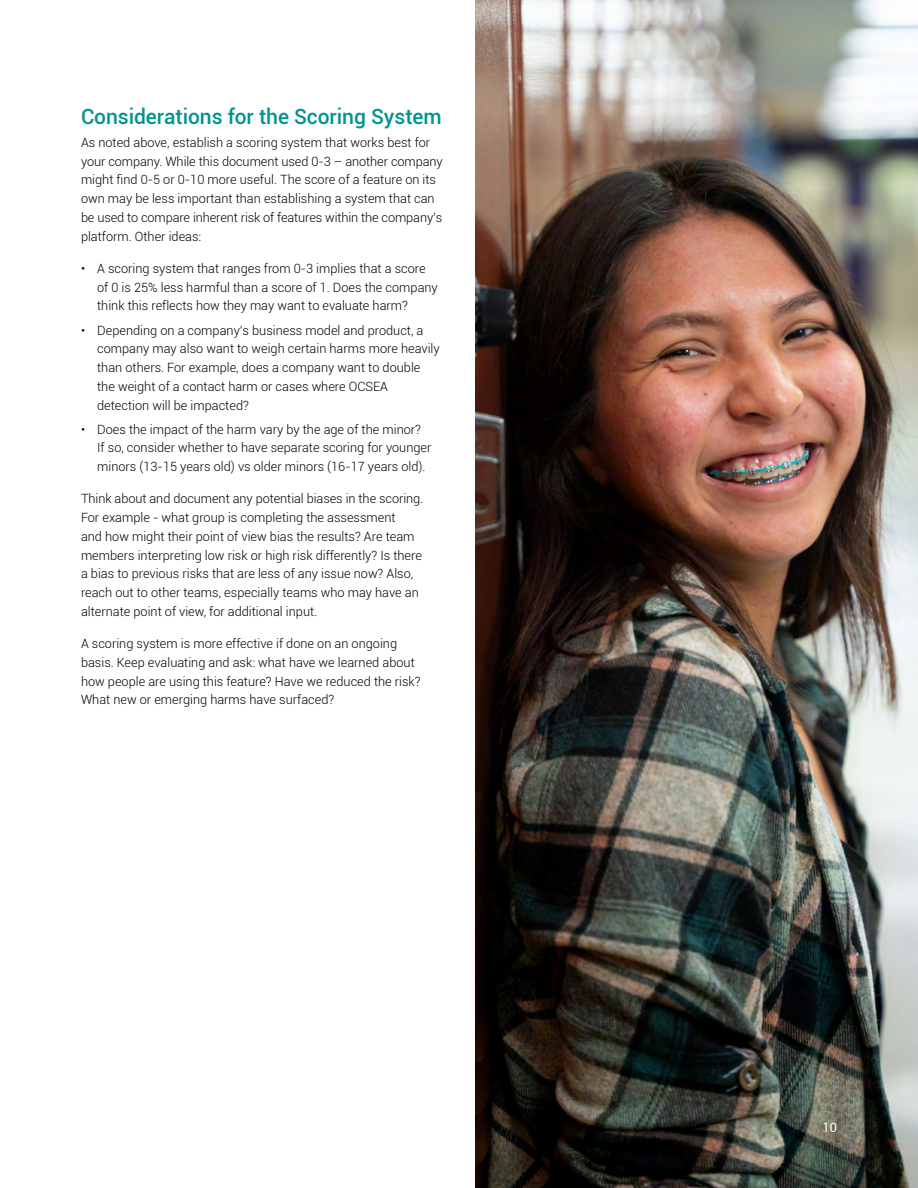
<style>
.page{position:relative;width:918px;height:1188px;background:#fff}
.page>*{position:absolute;margin:0;border:0;box-sizing:border-box;transform-origin:0 0}
.t1{font:500 21px "Roboto";letter-spacing:-.005em;color:#009490}
.t2{font:300 12.75px/18.8px "Roboto";color:#000}
.t3{font:12.75px "Roboto";color:#fff}
</style>
<div class="page">
<img style="left:475px;top:0;width:443px;height:1188px">
<h1 class="t1" style="left:81px;top:102px;width:362px">Considerations for the Scoring System</h1>
<p class="t2" style="left:81px;top:132px;width:363px">As noted above, establish a scoring system that works best for your company. While this document used 0-3 – another company might find 0-5 or 0-10 more useful. The score of a feature on its own may be less important than establishing a system that can be used to compare inherent risk of features within the company’s platform. Other ideas:</p>
<p class="t2" style="left:97px;top:259px;width:342px;text-indent:-16px">• A scoring system that ranges from 0-3 implies that a score of 0 is 25% less harmful than a score of 1. Does the company think this reflects how they may want to evaluate harm?</p>
<p class="t2" style="left:97px;top:320px;width:344px;text-indent:-16px">• Depending on a company’s business model and product, a company may also want to weigh certain harms more heavily than others. For example, does a company want to double the weight of a contact harm or cases where OCSEA detection will be impacted?</p>
<p class="t2" style="left:97px;top:419px;width:336px;text-indent:-16px">• Does the impact of the harm vary by the age of the minor?<br>If so, consider whether to have separate scoring for younger minors (13-15 years old) vs older minors (16-17 years old).</p>
<p class="t2" style="left:81px;top:489px;width:344px">Think about and document any potential biases in the scoring.<br>For example - what group is completing the assessment<br>and how might their point of view bias the results? Are team members interpreting low risk or high risk differently? Is there a bias to previous risks that are less of any issue now? Also, reach out to other teams, especially teams who may have an alternate point of view, for additional input.</p>
<p class="t2" style="left:81px;top:634px;width:341px">A scoring system is more effective if done on an ongoing basis. Keep evaluating and ask: what have we learned about how people are using this feature? Have we reduced the risk?<br>What new or emerging harms have surfaced?</p>
<p class="t3" style="left:823px;top:1118px;width:16px">10</p>
</div>
